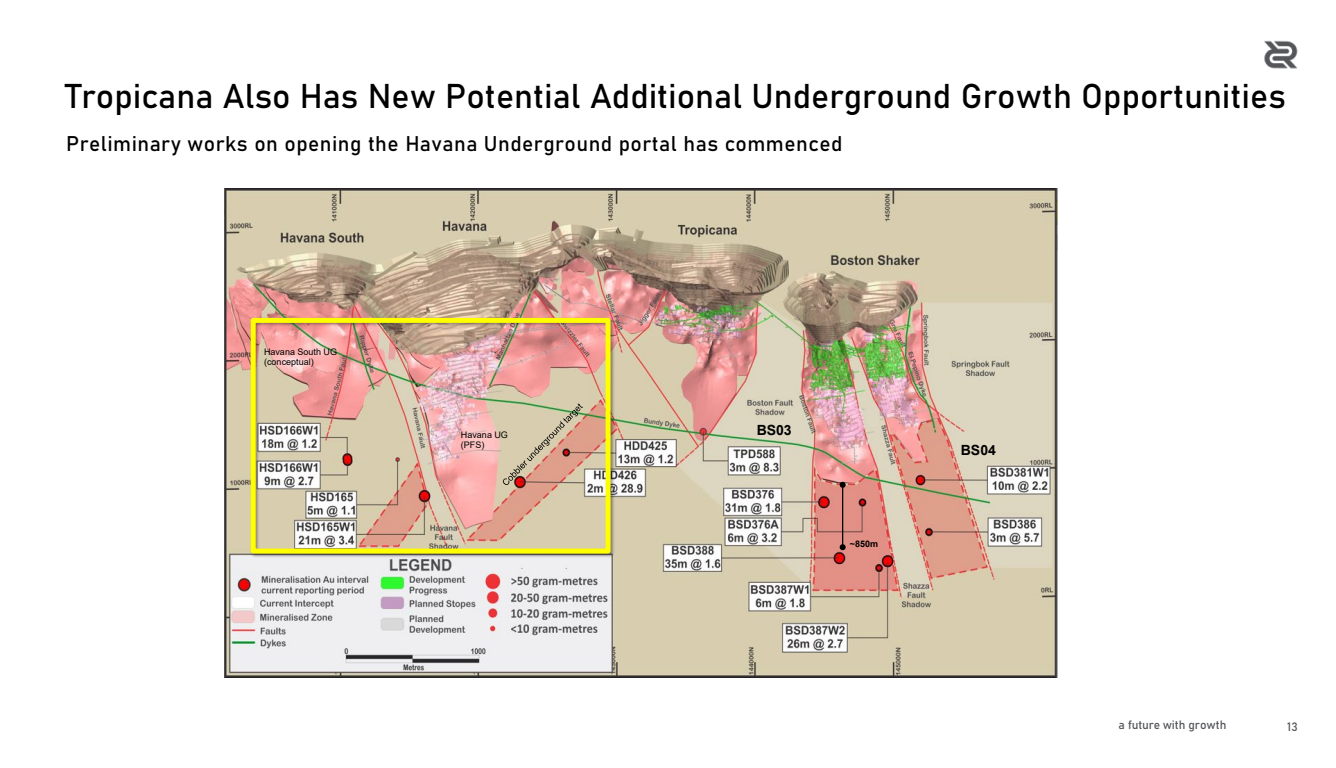
<style>
.page{position:relative;width:1336px;height:768px;background:#fff}
.page>*{position:absolute;margin:0;border:0;box-sizing:border-box;transform-origin:0 0}
.t1{font:34px "Bahnschrift";color:#000}
.t2{font:21px "Bahnschrift";letter-spacing:.025em;color:#000}
.t3{font:700 14px "Arial";color:#000}
.t4{font:12px "Bahnschrift";letter-spacing:-.005em;color:#53555a}
.t5{font:9px "Arial";letter-spacing:.005em;color:#000}
.t6{font:700 9px "Arial";color:#000}
</style>
<div class="page">
<img style="left:1264px;top:40px;width:34px;height:29px">
<img style="left:224px;top:189px;width:834px;height:488px">
<hr style="left:842px;top:485px;width:1px;height:62px;background:#000">
<svg style="left:840px;top:523px;width:54px;height:27px"></svg>
<svg style="left:840px;top:482px;width:42px;height:24px"></svg>
<img style="left:249px;top:316px;width:368px;height:244px">
<div style="left:251px;top:318px;width:360px;height:236px;border:5px solid #ff0"></div>
<p class="t1" style="left:65px;top:70px;width:1222px">Tropicana Also Has New Potential Additional Underground Growth Opportunities</p>
<p class="t2" style="left:66px;top:128px;width:778px">Preliminary works on opening the Havana Underground portal has commenced</p>
<p class="t5" style="left:264px;top:345px;width:75px">Havana South UG</p>
<p class="t5" style="left:264px;top:356px;width:51px">(conceptual)</p>
<p class="t5" style="left:461px;top:428px;width:48px">Havana UG</p>
<p class="t3" style="left:757px;top:421px;width:37px">BS03</p>
<p class="t5" style="left:461px;top:439px;width:25px">(PFS)</p>
<p class="t6" style="left:850px;top:538px;width:30px">~850m</p>
<p class="t3" style="left:961px;top:440px;width:37px">BS04</p>
<p class="t4" style="left:1119px;top:716px;width:109px">a future with growth</p>
<p class="t4" style="left:1287px;top:718px;width:12px">13</p>
</div>
